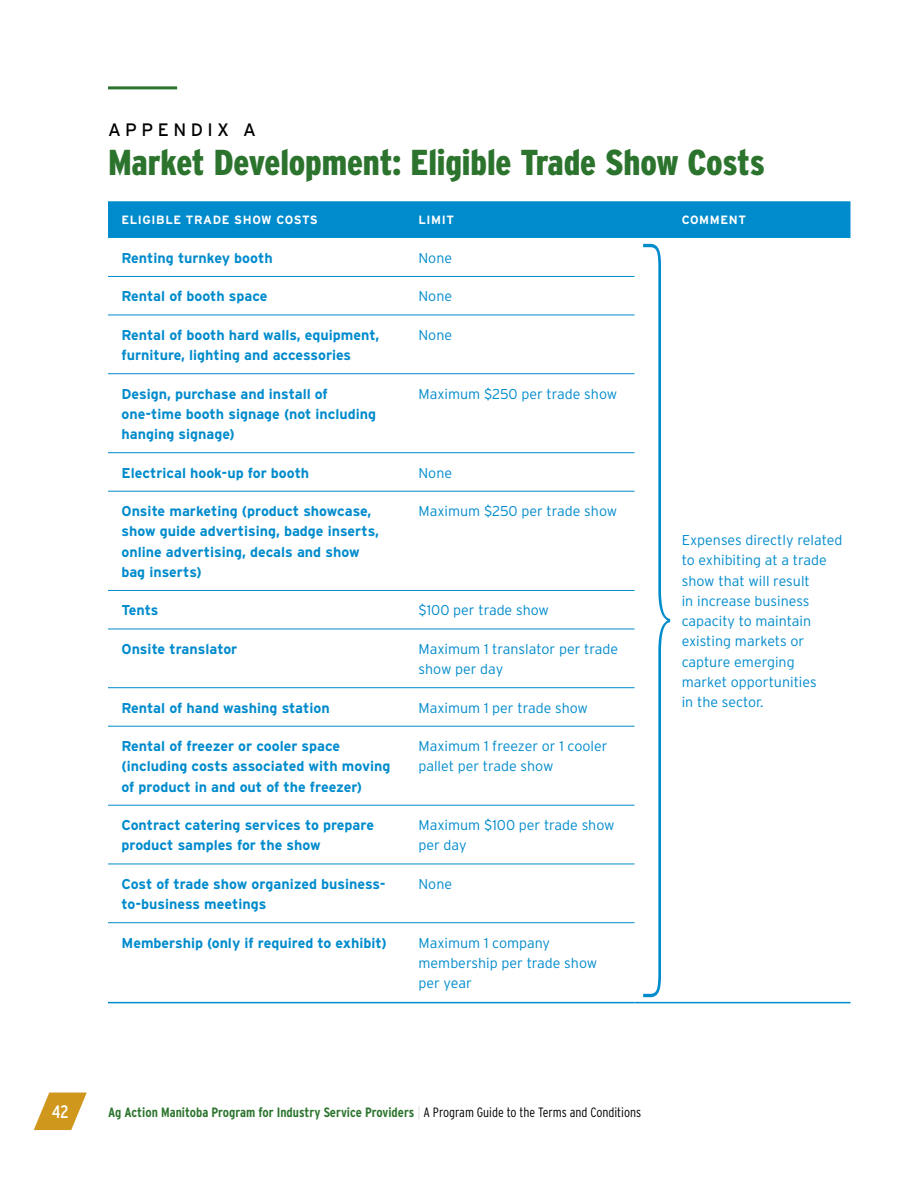
<style>
.page{position:relative;width:918px;height:1188px;background:#fff}
.page>*{position:absolute;margin:0;border:0;box-sizing:border-box;transform-origin:0 0}
.t1{font:900 condensed 36px "Interstate";letter-spacing:-.005em;color:#2c742e}
.t2{font:18px "Interstate";letter-spacing:.25em;color:#000}
.t3{font:condensed 18px "Interstate";color:#fff}
.t4{font:700 14.25px/20.2px "Interstate";color:#008bcc}
.t5{font:300 14.25px/20.2px "Interstate";color:#008bcc}
.t6{font:700 condensed 13.5px "Interstate";color:#2c742e}
.t7{font:700 12px "Interstate";letter-spacing:.05em;color:#fff}
.s1{font-weight:400;color:#e8e7e4}
.s2{font-weight:300;color:#000}
</style>
<div class="page">
<svg style="left:34px;top:1093px;width:53px;height:37px"></svg>
<div style="left:108px;top:201px;width:742px;height:37px;background:#008bcc"></div>
<hr style="left:634px;top:1002px;width:216px;height:1px;background:#008bcc">
<hr style="left:108px;top:1002px;width:297px;height:1px;background:#008bcc">
<hr style="left:405px;top:1002px;width:229px;height:1px;background:#008bcc">
<hr style="left:108px;top:276px;width:297px;height:1px;background:#008bcc">
<hr style="left:405px;top:276px;width:229px;height:1px;background:#008bcc">
<hr style="left:108px;top:315px;width:297px;height:1px;background:#008bcc">
<hr style="left:405px;top:315px;width:229px;height:1px;background:#008bcc">
<hr style="left:108px;top:373px;width:297px;height:1px;background:#008bcc">
<hr style="left:405px;top:373px;width:229px;height:1px;background:#008bcc">
<hr style="left:108px;top:452px;width:297px;height:1px;background:#008bcc">
<hr style="left:405px;top:452px;width:229px;height:1px;background:#008bcc">
<hr style="left:108px;top:491px;width:297px;height:1px;background:#008bcc">
<hr style="left:405px;top:491px;width:229px;height:1px;background:#008bcc">
<hr style="left:108px;top:590px;width:297px;height:1px;background:#008bcc">
<hr style="left:405px;top:590px;width:229px;height:1px;background:#008bcc">
<hr style="left:108px;top:629px;width:297px;height:1px;background:#008bcc">
<hr style="left:405px;top:629px;width:229px;height:1px;background:#008bcc">
<hr style="left:108px;top:687px;width:297px;height:1px;background:#008bcc">
<hr style="left:405px;top:687px;width:229px;height:1px;background:#008bcc">
<hr style="left:108px;top:726px;width:297px;height:1px;background:#008bcc">
<hr style="left:405px;top:726px;width:229px;height:1px;background:#008bcc">
<hr style="left:108px;top:805px;width:297px;height:1px;background:#008bcc">
<hr style="left:405px;top:805px;width:229px;height:1px;background:#008bcc">
<hr style="left:108px;top:864px;width:297px;height:1px;background:#008bcc">
<hr style="left:405px;top:864px;width:229px;height:1px;background:#008bcc">
<hr style="left:108px;top:922px;width:297px;height:1px;background:#008bcc">
<hr style="left:405px;top:922px;width:229px;height:1px;background:#008bcc">
<hr style="left:108px;top:86px;width:69px;height:3px;background:#2c742e">
<svg style="left:643px;top:244px;width:27px;height:753px"></svg>
<p class="t2" style="left:108px;top:120px;width:149px">APPENDIX A</p>
<h1 class="t1" style="left:108px;top:142px;width:658px">Market Development: Eligible Trade Show Costs</h1>
<p class="t7" style="left:122px;top:214px;width:198px">ELIGIBLE TRADE SHOW COSTS</p>
<p class="t7" style="left:418px;top:214px;width:37px">LIMIT</p>
<p class="t7" style="left:682px;top:214px;width:66px">COMMENT</p>
<p class="t4" style="left:122px;top:248px;width:153px">Renting turnkey booth</p>
<p class="t5" style="left:418px;top:248px;width:35px">None</p>
<p class="t4" style="left:122px;top:286px;width:148px">Rental of booth space</p>
<p class="t5" style="left:418px;top:286px;width:35px">None</p>
<p class="t4" style="left:122px;top:325px;width:259px">Rental of booth hard walls, equipment, furniture, lighting and accessories</p>
<p class="t5" style="left:418px;top:325px;width:35px">None</p>
<p class="t4" style="left:122px;top:383px;width:256px">Design, purchase and install of one-time booth signage (not including hanging signage)</p>
<p class="t5" style="left:418px;top:383px;width:200px">Maximum $250 per trade show</p>
<p class="t4" style="left:122px;top:462px;width:189px">Electrical hook-up for booth</p>
<p class="t5" style="left:418px;top:462px;width:35px">None</p>
<p class="t4" style="left:122px;top:501px;width:259px">Onsite marketing (product showcase, show guide advertising, badge inserts, online advertising, decals and show bag inserts)</p>
<p class="t5" style="left:418px;top:501px;width:200px">Maximum $250 per trade show</p>
<p class="t4" style="left:122px;top:600px;width:39px">Tents</p>
<p class="t5" style="left:418px;top:600px;width:132px">$100 per trade show</p>
<p class="t4" style="left:122px;top:639px;width:117px">Onsite translator</p>
<p class="t5" style="left:418px;top:639px;width:201px">Maximum 1 translator per trade show per day</p>
<p class="t4" style="left:122px;top:697px;width:210px">Rental of hand washing station</p>
<p class="t5" style="left:418px;top:697px;width:171px">Maximum 1 per trade show</p>
<p class="t4" style="left:122px;top:736px;width:271px">Rental of freezer or cooler space (including costs associated with moving of product in and out of the freezer)</p>
<p class="t5" style="left:418px;top:736px;width:191px">Maximum 1 freezer or 1 cooler pallet per trade show</p>
<p class="t4" style="left:122px;top:815px;width:254px">Contract catering services to prepare product samples for the show</p>
<p class="t5" style="left:418px;top:815px;width:198px">Maximum $100 per trade show per day</p>
<p class="t4" style="left:122px;top:874px;width:266px">Cost of trade show organized business&shy;to-business meetings</p>
<p class="t5" style="left:418px;top:874px;width:35px">None</p>
<p class="t4" style="left:122px;top:933px;width:267px">Membership (only if required to exhibit)</p>
<p class="t5" style="left:418px;top:932px;width:180px">Maximum 1 company membership per trade show per year</p>
<p class="t5" style="left:682px;top:530px;width:162px">Expenses directly related to exhibiting at a trade show that will result<br>in increase business capacity to maintain existing markets or capture emerging market opportunities<br>in the sector.</p>
<p class="t3" style="left:52px;top:1101px;width:18px">42</p>
<p class="t6" style="left:108px;top:1105px;width:535px">Ag Action Manitoba Program for Industry Service Providers <span class="s1">|</span> <span class="s2">A Program Guide to the Terms and Conditions</span></p>
</div>
